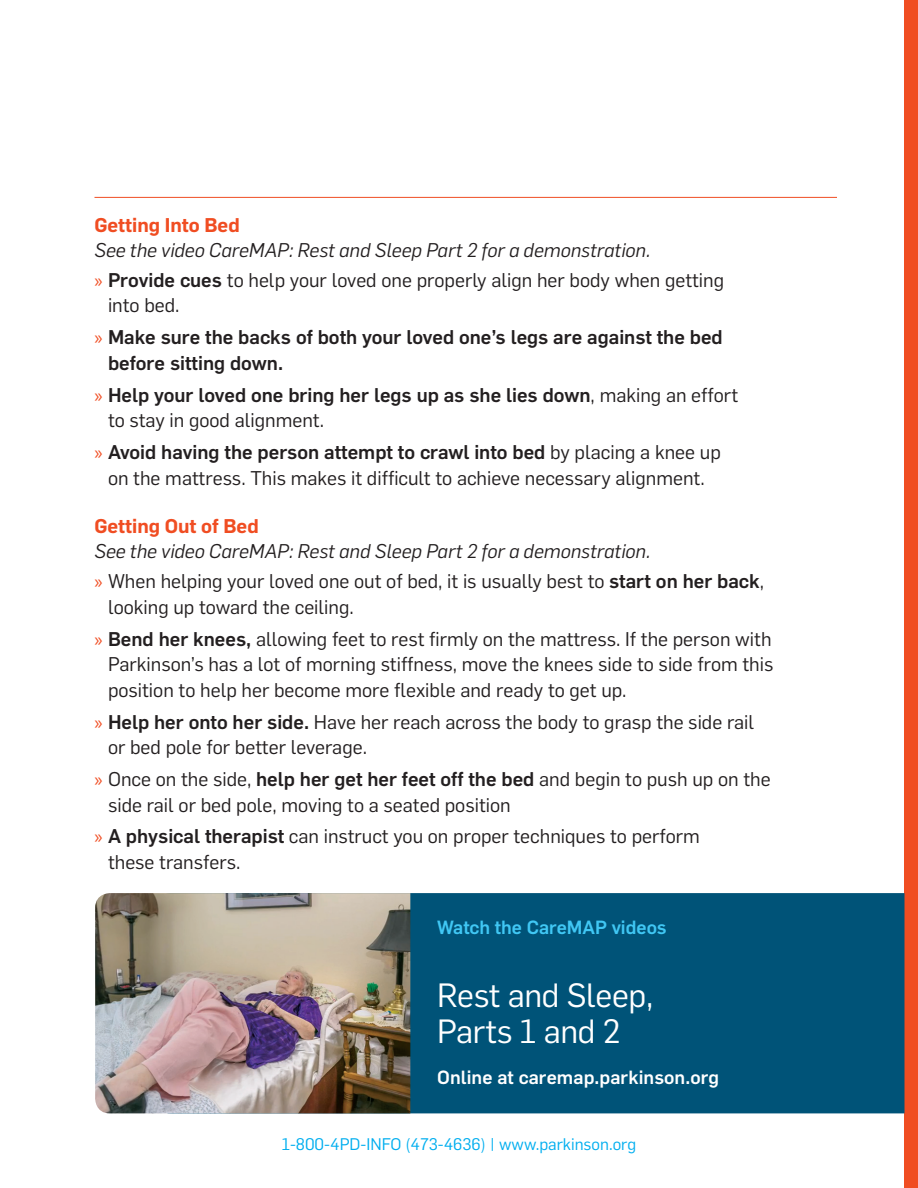
<style>
.page{position:relative;width:918px;height:1188px;background:#fff}
.page>*{position:absolute;margin:0;border:0;box-sizing:border-box;transform-origin:0 0}
.VIDEO__Title{font:33px/36.8px "Flama";letter-spacing:-.01em;color:#fff}
.t1{font:19.5px/25.5px "Flama";color:#231f20}
.t2{font:500 19.5px/25.5px "Flama";color:#231f20}
.BODY_COPY{font:italic 19.5px "Flama";color:#231f20}
.SUBHEAD__lvl_2{font:600 19.5px "Flama";color:#f04d22}
.VIDEO__url{font:500 18.75px "Flama";letter-spacing:.005em;color:#fff}
.VIDEO__header{font:500 18.75px "Flama";color:#40c7f4}
.t3{font:16.5px "Flama";color:#00aeef}
.s1{font-family:"Myriad Pro";color:#f04d22}
.s2{font-weight:500}
.s3{font-family:"Myriad Pro";font-weight:400;color:#f04d22}
.s4{font-weight:400}
</style>
<div class="page">
<div style="left:904px;top:0;width:14px;height:1188px;background:#f04d22"></div>
<hr style="left:94px;top:197px;width:743px;height:1px;background:#f04d22">
<div style="left:410px;top:893px;width:494px;height:220px;background:#005378"></div>
<img style="left:95px;top:893px;width:315px;height:220px">
<p class="SUBHEAD__lvl_2" style="left:94px;top:211px;width:147px">Getting Into Bed</p>
<p class="BODY_COPY" style="left:94px;top:237px;width:557px">See the video CareMAP: Rest and Sleep Part 2 for a demonstration.</p>
<p class="t1" style="left:108px;top:266px;width:618px;text-indent:-14px"><span class="s1">»</span> <span class="s2">Provide cues</span> to help your loved one properly align her body when getting into bed.</p>
<p class="t2" style="left:108px;top:323px;width:616px;text-indent:-14px"><span class="s3">»</span> Make sure the backs of both your loved one’s legs are against the bed before sitting down.</p>
<p class="t2" style="left:108px;top:381px;width:632px;text-indent:-14px"><span class="s3">»</span> Help your loved one bring her legs up as she lies down<span class="s4">, making an effort to stay in good alignment.</span></p>
<p class="t1" style="left:94px;top:438px;width:628px;text-align:center"><span class="s1">»</span> <span class="s2">Avoid having the person attempt to crawl into bed</span> by placing a knee up on the mattress. This makes it difficult to achieve necessary alignment.</p>
<p class="SUBHEAD__lvl_2" style="left:94px;top:512px;width:166px">Getting Out of Bed</p>
<p class="BODY_COPY" style="left:94px;top:538px;width:557px">See the video CareMAP: Rest and Sleep Part 2 for a demonstration.</p>
<p class="t1" style="left:108px;top:567px;width:658px;text-indent:-14px"><span class="s1">»</span> When helping your loved one out of bed, it is usually best to <span class="s2">start on her back</span>, looking up toward the ceiling.</p>
<p class="t1" style="left:108px;top:625px;width:667px;text-align:justify;text-indent:-14px"><span class="s1">»</span> <span class="s2">Bend her knees,</span> allowing feet to rest firmly on the mattress. If the person with Parkinson’s has a lot of morning stiffness, move the knees side to side from this position to help her become more flexible and ready to get up.</p>
<p class="t1" style="left:108px;top:708px;width:648px;text-indent:-14px"><span class="s1">»</span> <span class="s2">Help her onto her side.</span> Have her reach across the body to grasp the side rail or bed pole for better leverage.</p>
<p class="t1" style="left:108px;top:765px;width:664px;text-indent:-14px"><span class="s1">»</span> Once on the side, <span class="s2">help her get her feet off the bed</span> and begin to push up on the side rail or bed pole, moving to a seated position</p>
<p class="t1" style="left:108px;top:823px;width:593px;text-indent:-14px"><span class="s1">»</span> <span class="s2">A physical therapist</span> can instruct you on proper techniques to perform these transfers.</p>
<p class="VIDEO__header" style="left:437px;top:914px;width:231px">Watch the CareMAP videos</p>
<p class="VIDEO__Title" style="left:437px;top:975px;width:218px">Rest and Sleep,<br>Parts 1 and 2</p>
<p class="VIDEO__url" style="left:437px;top:1064px;width:284px">Online at caremap.parkinson.org</p>
<p class="t3" style="left:282px;top:1132px;width:356px">1-800-4PD-INFO (473-4636) | www.parkinson.org</p>
</div>
